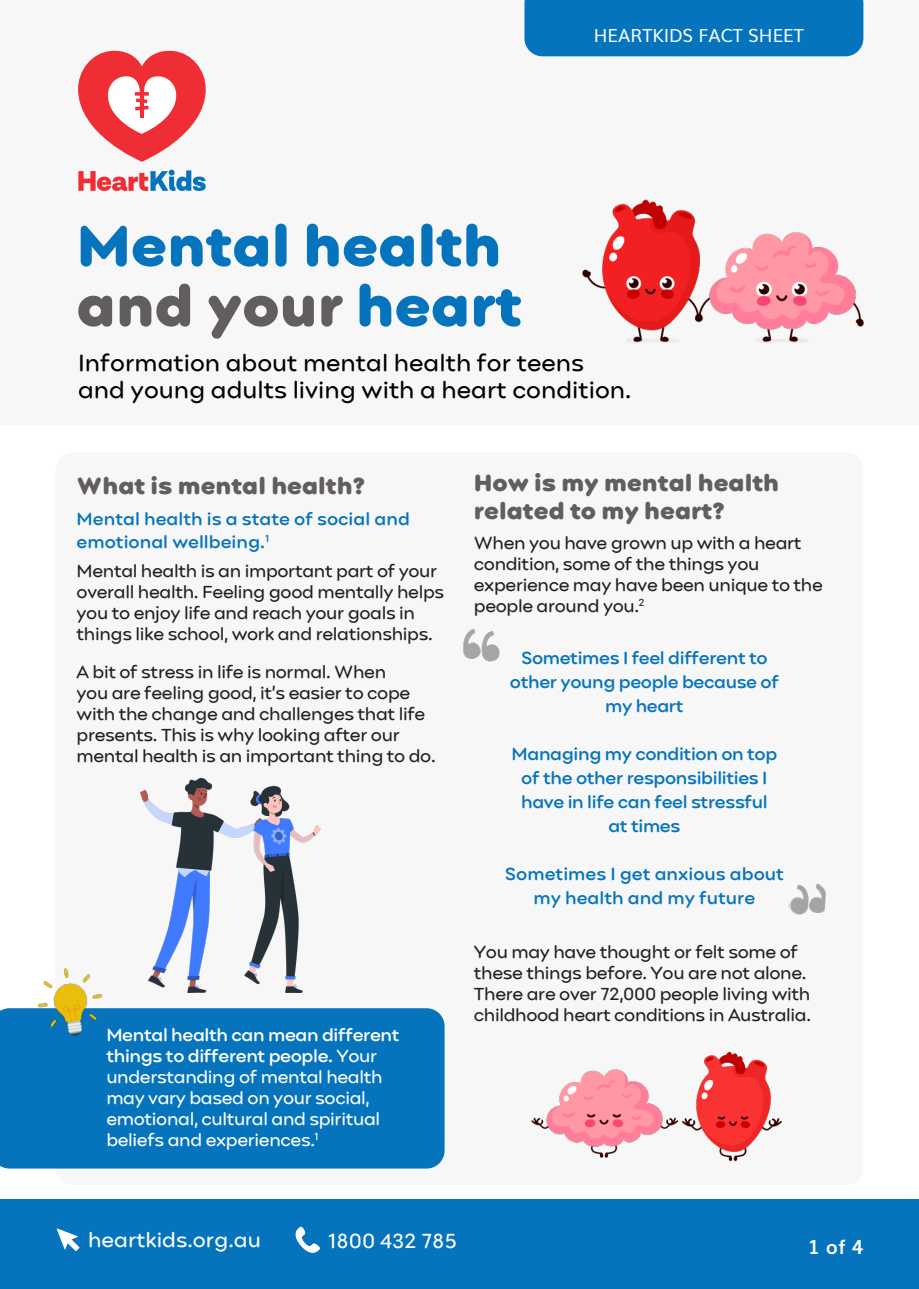
<style>
.page{position:relative;width:919px;height:1289px;background:#fff}
.page>*{position:absolute;margin:0;border:0;box-sizing:border-box;transform-origin:0 0}
.Headline{font:58.5px/60px "point soft black";color:#0574bc}
.Paragraph_Heading{font:24px/27px "point soft regular";color:#000}
.Sub_Heading{font:24px/28.5px "point soft black";color:#615e5d}
.t1{font:21px "point soft regular";color:#fff}
.t2{font:700 19.5px "Muli";color:#fff}
.body_copy{font:18px/21px "point soft regular";letter-spacing:-.02em;color:#231f20}
.body_copy-2{font:18px/21px "point soft regular";letter-spacing:-.02em;color:#fff}
.body_copy-3{font:18px/24px "point soft semi bold";letter-spacing:-.02em;color:#0574bc;text-align:center}
.Paragraph_Heading-2{font:18px/22.5px "point soft semi bold";color:#0574bc}
.body_copy-4{font:18px/24px "point soft semi bold";color:#0574bc;text-align:center}
.body_copy-5{font:18px "Muli";color:#fff}
.s1{color:#615e5d}
.s2{font-family:"point soft semi bold"}
</style>
<div class="page">
<div style="left:7px;top:1199px;width:911px;height:81px;background:#0574bc"></div>
<svg style="left:57px;top:1228px;width:22px;height:23px"></svg>
<svg style="left:295px;top:1226px;width:25px;height:26px"></svg>
<div style="left:56px;top:452px;width:807px;height:733px;background:#f7f7f8;border-radius:18px"></div>
<svg style="left:78px;top:51px;width:128px;height:111px"></svg>
<svg style="left:78px;top:170px;width:128px;height:21px"></svg>
<div style="left:524px;top:0;width:339px;height:56px;background:#0574bc"></div>
<img style="left:582px;top:199px;width:281px;height:145px">
<img style="left:463px;top:629px;width:36px;height:33px">
<img style="left:788px;top:883px;width:38px;height:32px">
<img style="left:531px;top:1051px;width:251px;height:111px">
<div style="left:0;top:1008px;width:444px;height:160px;background:#0574bc"></div>
<img style="left:30px;top:968px;width:81px;height:75px">
<img style="left:140px;top:778px;width:104px;height:214px">
<img style="left:244px;top:785px;width:76px;height:207px">
<div style="left:36px;top:1280px;width:882px;height:8px;background:#0574bc"></div>
<div style="left:0;top:1199px;width:36px;height:89px;background:#0574bc"></div>
<p class="body_copy-5" style="left:593px;top:21px;width:212px">HEARTKIDS FACT SHEET</p>
<p class="Headline" style="left:77px;top:215px;width:447px">Mental health <span class="s1">and your</span> heart</p>
<p class="Paragraph_Heading" style="left:78px;top:349px;width:555px">Information about mental health for teens and young adults living with a heart condition.</p>
<p class="Sub_Heading" style="left:77px;top:471px;width:289px">What is mental health?</p>
<p class="Paragraph_Heading-2" style="left:77px;top:507px;width:335px">Mental health is a state of social and emotional wellbeing.<sup>1</sup></p>
<p class="body_copy" style="left:77px;top:560px;width:369px">Mental health is an important part of your overall health. Feeling good mentally helps you to enjoy life and reach your goals in things like school, work and relationships.</p>
<p class="body_copy" style="left:77px;top:661px;width:360px">A bit of stress in life is normal. When<br>you are feeling good, it’s easier to cope with the change and challenges that life presents. This is why looking after our mental health is an important thing to do.</p>
<p class="body_copy-2" style="left:106px;top:1024px;width:295px"><span class="s2">Mental health can mean different things to different people.</span> Your understanding of mental health may vary based on your social, emotional, cultural and spiritual beliefs and experiences.<sup>1</sup></p>
<p class="Sub_Heading" style="left:474px;top:468px;width:307px">How is my mental health related to my heart?</p>
<p class="body_copy" style="left:474px;top:532px;width:350px">When you have grown up with a heart condition, some of the things you experience may have been unique to the people around you.<sup>2</sup></p>
<p class="body_copy-3" style="left:510px;top:645px;width:270px">Sometimes I feel different to other young people because of my heart</p>
<p class="body_copy-3" style="left:511px;top:741px;width:267px">Managing my condition on top of the other responsibilities I have in life can feel stressful at times</p>
<p class="body_copy-4" style="left:505px;top:861px;width:281px">Sometimes I get anxious about my health and my future</p>
<p class="body_copy" style="left:474px;top:941px;width:338px">You may have thought or felt some of these things before. You are not alone.<br>There are over 72,000 people living with childhood heart conditions in Australia.</p>
<p class="t1" style="left:88px;top:1227px;width:174px">heartkids.org.au</p>
<p class="t1" style="left:328px;top:1227px;width:130px">1800 432 785</p>
<p class="t2" style="left:807px;top:1231px;width:57px">1 of 4</p>
</div>
